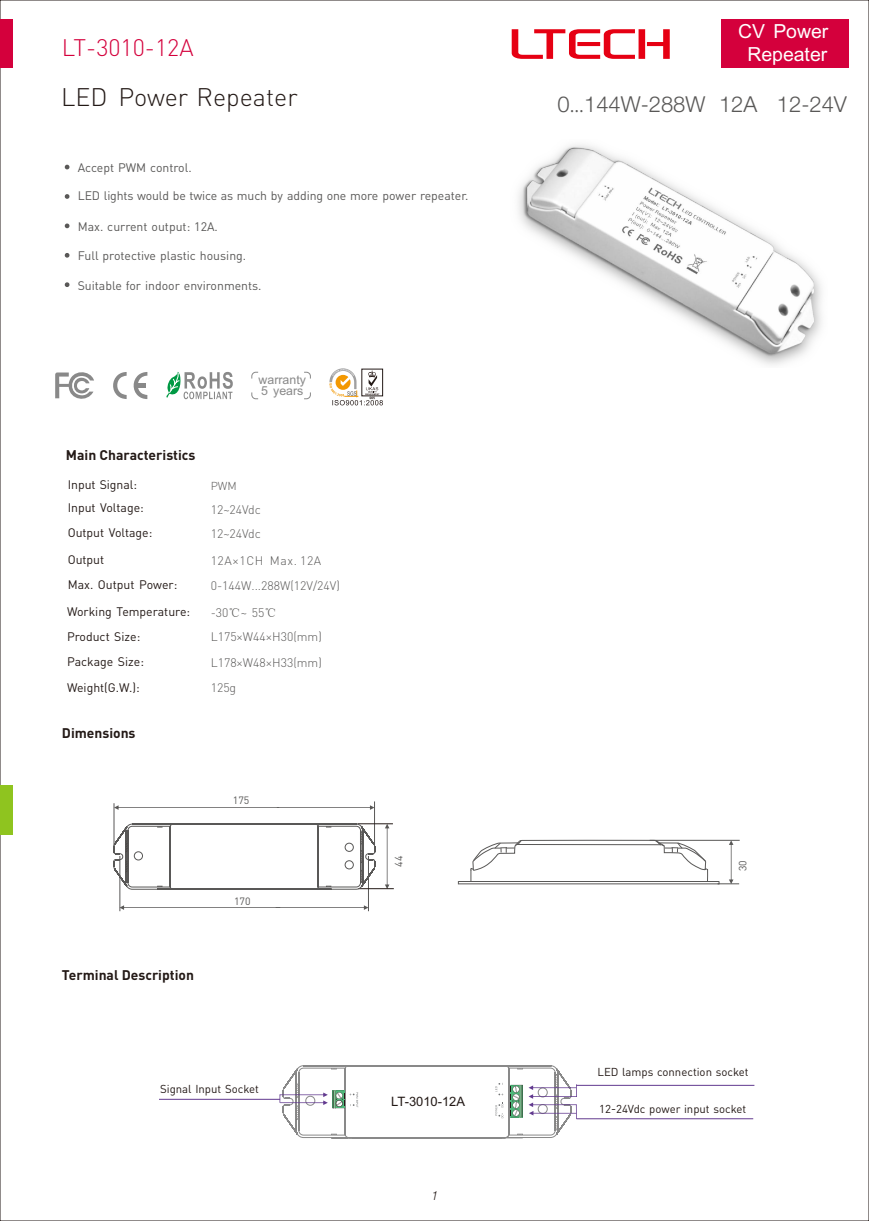
<style>
.page{position:relative;width:869px;height:1221px;background:#fff}
.page>*{position:absolute;margin:0;border:0;box-sizing:border-box;transform-origin:0 0}
.t1{font:300 25.03px "DIN Pro";color:#231916}
.t2{font:300 23.62px "DIN";color:#d4003c}
.t3{font:300 22.05px "Helvetica Neue LT Com";color:#595857}
.t4{font:19.43px/23.4px "Arial Unicode MS";color:#fff;text-align:center}
.t5{font:700 13.83px "DIN Pro";color:#231916}
.t6{font:12.95px "Arial";color:#231916}
.t7{font:12.42px/11px "Arial";color:#898989}
.t8{font:italic 300 condensed 12.42px "Helvetica Neue LT";color:#231916}
.t9{font:12.25px "DIN Pro";color:#595857}
.t10{font:12.25px/24.3px "DIN Pro";color:#231916}
.t11{font:300 12.25px/24.3px "DIN Pro";color:#595857}
.t12{font:300 12.25px "DIN Pro";letter-spacing:.05em;color:#595857}
.t13{font:11.38px "DIN Pro";color:#231916}
.t14{font:300 11.38px "DIN Pro";color:#595857}
.t15{font:10.5px "DIN Pro";color:#595857}
.s1{font-family:"Sim Sun";font-weight:400}
.s2{font-family:"Adobe Fangsong Std";font-weight:400}
.s3{font-size:21.88px}
.s4{font-family:"Microsoft Ya Hei"}
</style>
<div class="page">
<div style="left:1px;top:19px;width:12px;height:49px;background:#d4003c"></div>
<hr style="left:374px;top:801px;width:1px;height:44px;background:#595857">
<hr style="left:368px;top:856px;width:1px;height:55px;background:#595857">
<hr style="left:119px;top:856px;width:1px;height:55px;background:#595857">
<hr style="left:114px;top:803px;width:1px;height:43px;background:#595857">
<svg style="left:114px;top:805px;width:260px;height:4px"></svg>
<svg style="left:119px;top:905px;width:249px;height:4px"></svg>
<svg style="left:384px;top:824px;width:5px;height:64px"></svg>
<hr style="left:357px;top:823px;width:36px;height:1px;background:#231916">
<hr style="left:358px;top:888px;width:35px;height:1px;background:#231916">
<svg style="left:113px;top:823px;width:262px;height:67px"></svg>
<div style="left:344px;top:842px;width:9px;height:9px;border:1px solid #595857;border-radius:50%"></div>
<div style="left:344px;top:860px;width:9px;height:9px;border:1px solid #595857;border-radius:50%"></div>
<hr style="left:458px;top:883px;width:260px;height:1px;background:#595857">
<hr style="left:458px;top:881px;width:260px;height:1px;background:#595857">
<hr style="left:649px;top:839px;width:90px;height:1px;background:#595857">
<svg style="left:717px;top:840px;width:21px;height:44px"></svg>
<svg style="left:470px;top:839px;width:238px;height:42px"></svg>
<div style="left:0;top:785px;width:13px;height:50px;background:#8fc41f"></div>
<svg style="left:65px;top:165px;width:4px;height:4px"></svg>
<svg style="left:65px;top:282px;width:4px;height:5px"></svg>
<svg style="left:65px;top:253px;width:4px;height:4px"></svg>
<svg style="left:65px;top:223px;width:4px;height:5px"></svg>
<svg style="left:65px;top:194px;width:4px;height:5px"></svg>
<hr style="left:576px;top:1084px;width:178px;height:1px;background:#623a8f">
<hr style="left:576px;top:1118px;width:176px;height:1px;background:#623a8f">
<hr style="left:159px;top:1098px;width:121px;height:1px;background:#623a8f">
<svg style="left:55px;top:372px;width:39px;height:27px"></svg>
<svg style="left:113px;top:372px;width:34px;height:27px"></svg>
<svg style="left:166px;top:372px;width:67px;height:27px"></svg>
<svg style="left:251px;top:371px;width:60px;height:28px"></svg>
<svg style="left:329px;top:368px;width:54px;height:37px"></svg>
<svg style="left:511px;top:29px;width:158px;height:30px"></svg>
<div style="left:720px;top:19px;width:128px;height:49px;background:#d4003c"></div>
<img style="left:518px;top:145px;width:304px;height:220px">
<svg style="left:279px;top:1065px;width:297px;height:73px"></svg>
<h2 class="t2" style="left:62px;top:39px;width:133px">LT-3010-12A</h2>
<h1 class="t1" style="left:61px;top:87px;width:238px">LED Power Repeater</h1>
<p class="t9" style="left:78px;top:162px;width:115px">Accept PWM control.</p>
<p class="t9" style="left:78px;top:191px;width:392px">LED lights would be twice as much by adding one more power repeater.</p>
<p class="t9" style="left:78px;top:221px;width:142px">Max. current output: 12A.</p>
<p class="t9" style="left:78px;top:250px;width:170px">Full protective plastic housing.</p>
<p class="t9" style="left:78px;top:280px;width:185px">Suitable for indoor environments.</p>
<p class="t7" style="left:258px;top:375px;width:49px">warranty<br>5 years</p>
<p class="t5" style="left:66px;top:449px;width:131px">Main Characteristics</p>
<p class="t10" style="left:68px;top:473px;width:71px">Input Signal:</p>
<p class="t14" style="left:211px;top:481px;width:28px">PWM</p>
<p class="t10" style="left:68px;top:497px;width:86px">Input Voltage:<br>Output Voltage:</p>
<p class="t11" style="left:211px;top:498px;width:52px">12~24Vdc<br>12~24Vdc</p>
<p class="t10" style="left:68px;top:548px;width:38px">Output</p>
<p class="t12" style="left:211px;top:555px;width:112px">12A×1CH Max. 12A</p>
<p class="t10" style="left:68px;top:573px;width:111px">Max. Output Power:</p>
<p class="t11" style="left:211px;top:574px;width:130px">0-144W...288W(12V/24V)</p>
<p class="t10" style="left:67px;top:600px;width:124px">Working Temperature:</p>
<p class="t11" style="left:211px;top:602px;width:67px">-30<span class="s1">℃</span>~ 55<span class="s1">℃</span></p>
<p class="t10" style="left:67px;top:626px;width:75px">Product Size:</p>
<p class="t11" style="left:211px;top:626px;width:113px">L175×W44×H30(mm)</p>
<p class="t10" style="left:67px;top:650px;width:78px">Package Size:</p>
<p class="t11" style="left:211px;top:652px;width:113px">L178×W48×H33(mm)</p>
<p class="t10" style="left:67px;top:677px;width:74px">Weight(G.W.):</p>
<p class="t11" style="left:211px;top:676px;width:27px">125g</p>
<p class="t5" style="left:62px;top:727px;width:75px">Dimensions</p>
<p class="t15" style="left:233px;top:796px;width:18px">175</p>
<h3 class="t4" style="left:738px;top:21px;width:91px">CV Power<br>Repeater</h3>
<h3 class="t3" style="left:557px;top:96px;width:291px">0<span class="s2">...</span>144W-288W 12A 12<span class="s3">-2</span>4V</h3>
<p class="t5" style="left:62px;top:969px;width:133px">Terminal Description</p>
<p class="t15" style="left:234px;top:897px;width:18px">170</p>
<p class="t13" style="left:160px;top:1083px;width:100px">Signal Input Socket</p>
<p class="t15" style="left:394px;top:866px;width:12px;rotate:-90deg">44</p>
<p class="t15" style="left:738px;top:871px;width:12px;rotate:-90deg">30</p>
<p class="t6" style="left:391px;top:1096px;width:75px">LT-3010-12A</p>
<p class="t8" style="left:431px;top:1188px;width:7px">1</p>
<p class="t13" style="left:597px;top:1067px;width:153px">LED lamps connection socket</p>
<p class="t13" style="left:599px;top:1104px;width:148px">12<span class="s4">-</span>24Vdc power input socket</p>
</div>
